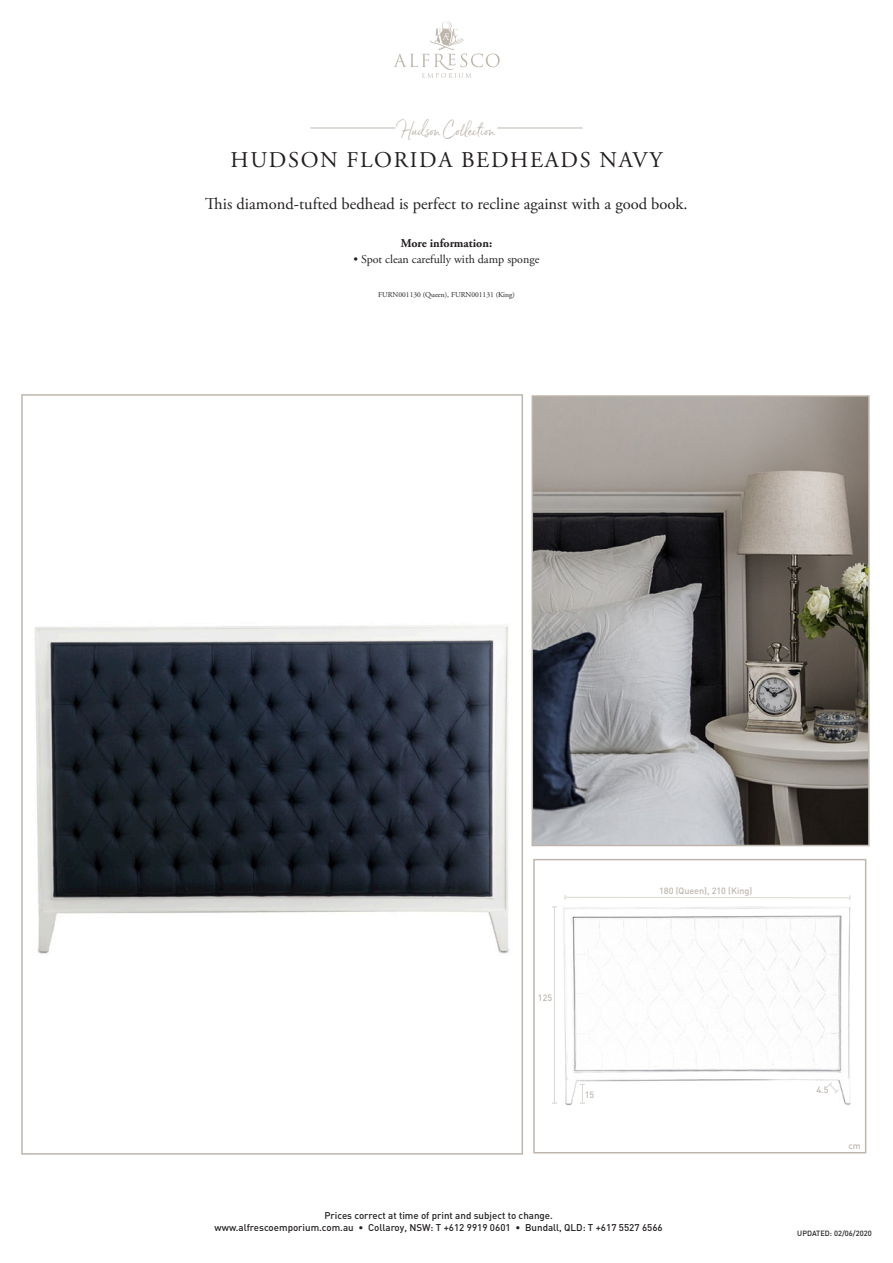
<style>
.page{position:relative;width:893px;height:1263px;background:#fff}
.page>*{position:absolute;margin:0;border:0;box-sizing:border-box;transform-origin:0 0}
.t1{font:22.5px "Adobe Garamond Pro";letter-spacing:.075em;color:#231f20}
.t2{font:19.5px "Serendipity";color:#beb6ad}
.About_The_Product{font:16.5px "Adobe Garamond Pro";color:#231f20}
.t3{font:12px "Adobe Garamond Pro";color:#231f20}
.t4{font:700 12px "Adobe Garamond Pro";color:#231f20}
.t5{font:500 9.75px/12px "DIN";color:#231f20;text-align:center}
.t6{font:500 9px "DIN";color:#beb6ad}
.t7{font:7.5px "Adobe Garamond Pro";color:#231f20}
.t8{font:500 7.5px "DIN";color:#231f20}
</style>
<div class="page">
<svg style="left:393px;top:21px;width:107px;height:57px"></svg>
<img style="left:534px;top:398px;width:333px;height:445px">
<div style="left:531px;top:395px;width:339px;height:451px;border:2px solid #beb6ad"></div>
<img style="left:555px;top:900px;width:296px;height:205px">
<div style="left:533px;top:859px;width:333px;height:294px;border:2px solid #beb6ad"></div>
<hr style="left:310px;top:128px;width:85px;height:1px;background:#beb6ad">
<hr style="left:497px;top:128px;width:85px;height:1px;background:#beb6ad">
<img style="left:34px;top:625px;width:475px;height:329px">
<hr style="left:554px;top:907px;width:1px;height:196px;background:#dcd8d2">
<svg style="left:580px;top:1084px;width:5px;height:20px"></svg>
<svg style="left:826px;top:1081px;width:14px;height:14px"></svg>
<svg style="left:564px;top:895px;width:287px;height:5px"></svg>
<p class="t2" style="left:398px;top:118px;width:99px">Hudson Collection</p>
<p class="t1" style="left:231px;top:146px;width:433px">HUDSON FLORIDA BEDHEADS NAVY</p>
<p class="About_The_Product" style="left:205px;top:194px;width:484px">This diamond-tufted bedhead is perfect to recline against with a good book.</p>
<p class="t4" style="left:401px;top:236px;width:93px">More information:</p>
<p class="t3" style="left:353px;top:252px;width:188px">• Spot clean carefully with damp sponge</p>
<p class="t7" style="left:378px;top:290px;width:138px">FURN001130 (Queen), FURN001131 (King)</p>
<p class="t6" style="left:538px;top:992px;width:16px">125</p>
<p class="t6" style="left:585px;top:1089px;width:11px">15</p>
<p class="t6" style="left:659px;top:885px;width:95px">180 (Queen), 210 (King)</p>
<p class="t5" style="left:215px;top:1209px;width:450px">Prices correct at time of print and subject to change.<br>www.alfrescoemporium.com.au • Collaroy, NSW: T +612 9919 0601 • Bundall, QLD: T +617 5527 6566</p>
<p class="t6" style="left:816px;top:1084px;width:14px">4.5</p>
<p class="t6" style="left:848px;top:1140px;width:14px">cm</p>
<p class="t8" style="left:797px;top:1229px;width:76px">UPDATED: 02/06/2020</p>
</div>
